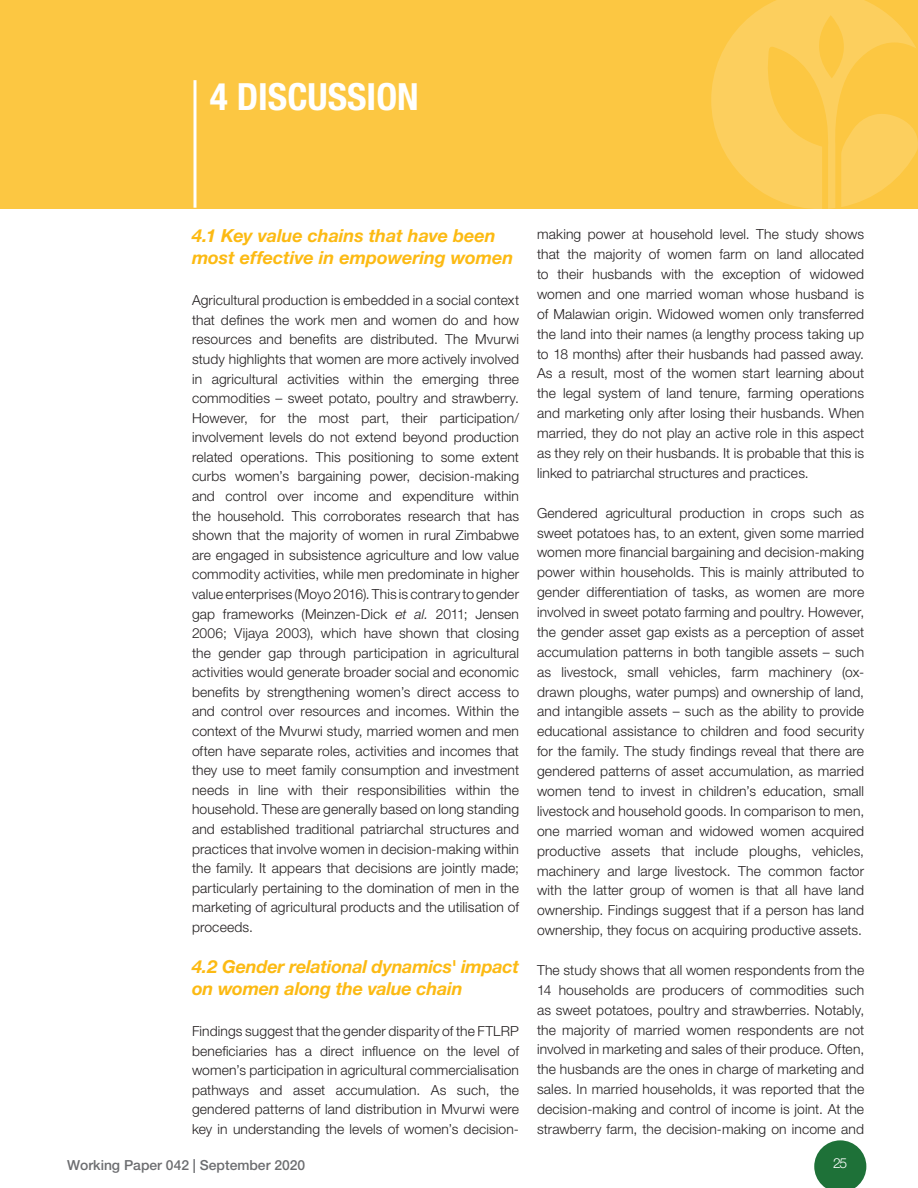
<style>
.page{position:relative;width:918px;height:1188px;background:#fff}
.page>*{position:absolute;margin:0;border:0;box-sizing:border-box;transform-origin:0 0}
.Chapter_title{font:700 condensed 37.5px "Helvetica Neue LT Std";color:#fff}
.Chapters_Subtitle{font:italic 700 18px/21.8px "Helvetica Neue LT Std";letter-spacing:-.01em;color:#fcba13}
.t1{font:300 13.8px/20px "Helvetica Neue LT Std";letter-spacing:.01em;color:#231f20;text-align:justify}
.t2{font:500 13.8px "Helvetica Neue LT Std";color:#6c6d70}
.t3{font:300 13.8px "Helvetica Neue LT Std";color:#fff}
.s1{font-style:italic}
</style>
<div class="page">
<svg style="left:814px;top:1140px;width:52px;height:48px"></svg>
<div style="left:0;top:0;width:918px;height:209px;background:#fcc742"></div>
<svg style="left:711px;top:0;width:207px;height:209px"></svg>
<hr style="left:194px;top:80px;width:2px;height:128px;background:#fff">
<p class="Chapter_title" style="left:210px;top:74px;width:210px">4 DISCUSSION</p>
<p class="Chapters_Subtitle" style="left:192px;top:225px;width:323px">4.1 Key value chains that have been most effective in empowering women</p>
<p class="t1" style="left:192px;top:290px;width:329px">Agricultural production is embedded in a social context that defines the work men and women do and how resources and benefits are distributed. The Mvurwi study highlights that women are more actively involved in agricultural activities within the emerging three commodities – sweet potato, poultry and strawberry.<br>However, for the most part, their participation/ involvement levels do not extend beyond production related operations. This positioning to some extent curbs women’s bargaining power, decision-making and control over income and expenditure within the household. This corroborates research that has shown that the majority of women in rural Zimbabwe are engaged in subsistence agriculture and low value commodity activities, while men predominate in higher value enterprises (Moyo 2016). This is contrary to gender gap frameworks (Meinzen-Dick <span class="s1">et al.</span> 2011; Jensen 2006; Vijaya 2003), which have shown that closing the gender gap through participation in agricultural activities would generate broader social and economic benefits by strengthening women’s direct access to and control over resources and incomes. Within the context of the Mvurwi study, married women and men often have separate roles, activities and incomes that they use to meet family consumption and investment needs in line with their responsibilities within the household. These are generally based on long standing and established traditional patriarchal structures and practices that involve women in decision-making within the family. It appears that decisions are jointly made; particularly pertaining to the domination of men in the marketing of agricultural products and the utilisation of proceeds.</p>
<p class="Chapters_Subtitle" style="left:192px;top:955px;width:329px">4.2 Gender relational dynamics' impact on women along the value chain</p>
<p class="t1" style="left:192px;top:1021px;width:329px">Findings suggest that the gender disparity of the FTLRP beneficiaries has a direct influence on the level of women’s participation in agricultural commercialisation pathways and asset accumulation. As such, the gendered patterns of land distribution in Mvurwi were key in understanding the levels of women’s decision-</p>
<p class="t1" style="left:537px;top:224px;width:329px">making power at household level. The study shows that the majority of women farm on land allocated to their husbands with the exception of widowed women and one married woman whose husband is of Malawian origin. Widowed women only transferred the land into their names (a lengthy process taking up to 18 months) after their husbands had passed away.<br>As a result, most of the women start learning about the legal system of land tenure, farming operations and marketing only after losing their husbands. When married, they do not play an active role in this aspect as they rely on their husbands. It is probable that this is linked to patriarchal structures and practices.</p>
<p class="t1" style="left:537px;top:502px;width:329px">Gendered agricultural production in crops such as sweet potatoes has, to an extent, given some married women more financial bargaining and decision-making power within households. This is mainly attributed to gender differentiation of tasks, as women are more involved in sweet potato farming and poultry. However, the gender asset gap exists as a perception of asset accumulation patterns in both tangible assets – such as livestock, small vehicles, farm machinery (ox&shy;drawn ploughs, water pumps) and ownership of land, and intangible assets – such as the ability to provide educational assistance to children and food security for the family. The study findings reveal that there are gendered patterns of asset accumulation, as married women tend to invest in children’s education, small livestock and household goods. In comparison to men, one married woman and widowed women acquired productive assets that include ploughs, vehicles, machinery and large livestock. The common factor with the latter group of women is that all have land ownership. Findings suggest that if a person has land ownership, they focus on acquiring productive assets.</p>
<p class="t1" style="left:537px;top:960px;width:329px">The study shows that all women respondents from the 14 households are producers of commodities such as sweet potatoes, poultry and strawberries. Notably, the majority of married women respondents are not involved in marketing and sales of their produce. Often, the husbands are the ones in charge of marketing and sales. In married households, it was reported that the decision-making and control of income is joint. At the strawberry farm, the decision-making on income and</p>
<p class="t2" style="left:67px;top:1156px;width:240px">Working Paper 042 | September 2020</p>
<p class="t3" style="left:833px;top:1155px;width:16px">25</p>
</div>
